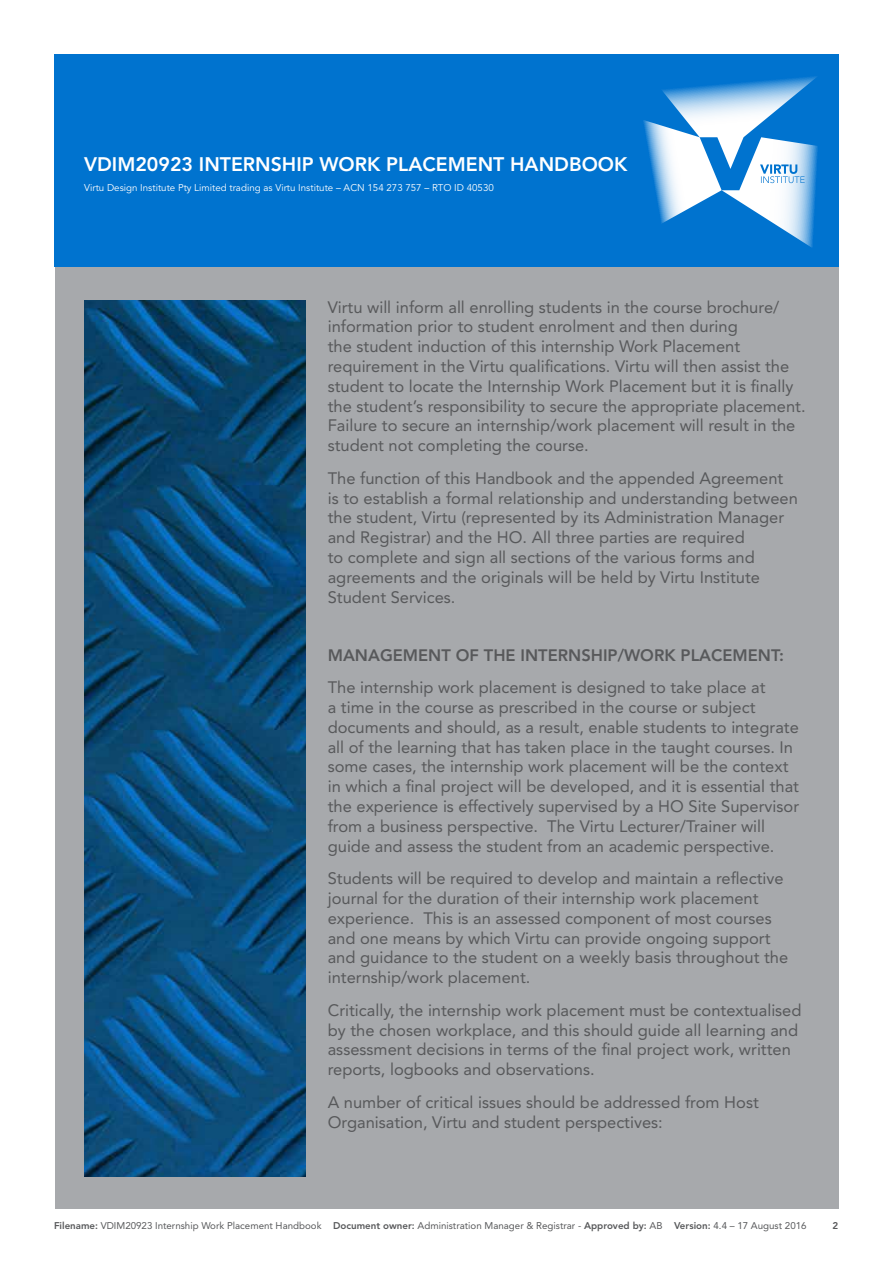
<style>
.page{position:relative;width:893px;height:1263px;background:#fff}
.page>*{position:absolute;margin:0;border:0;box-sizing:border-box;transform-origin:0 0}
.t1{font:800 19.5px "Avenir LT Std";color:#fff}
.t2{font:16.5px/19.8px "Avenir LT Std";color:#58595b}
.t3{font:800 16.5px "Avenir LT Std";color:#58595b}
.t4{font:9.75px "Avenir LT Std";color:#58595b}
.t5{font:9.75px "Avenir LT Std";color:#fff}
.t6{font:800 9.75px "Avenir LT Std";color:#58595b}
.s1{font-weight:800}
</style>
<div class="page">
<div style="left:55px;top:267px;width:783px;height:941px;background:#a7a9ac"></div>
<img style="left:84px;top:301px;width:221px;height:876px">
<div style="left:54px;top:54px;width:785px;height:213px;background:#0073cf"></div>
<svg style="left:643px;top:76px;width:175px;height:172px"></svg>
<p class="t1" style="left:84px;top:152px;width:545px">VDIM20923 INTERNSHIP WORK PLACEMENT HANDBOOK</p>
<p class="t5" style="left:84px;top:182px;width:411px">Virtu Design Institute Pty Limited trading as Virtu Institute – ACN 154 273 757 – RTO ID 40530</p>
<p class="t2" style="left:328px;top:297px;width:479px">Virtu will inform all enrolling students in the course brochure/ information prior to student enrolment and then during<br>the student induction of this internship Work Placement requirement in the Virtu qualifications. Virtu will then assist the student to locate the Internship Work Placement but it is finally the student’s responsibility to secure the appropriate placement.<br>Failure to secure an internship/work placement will result in the student not completing the course.</p>
<p class="t2" style="left:328px;top:468px;width:472px">The function of this Handbook and the appended Agreement is to establish a formal relationship and understanding between the student, Virtu (represented by its Administration Manager and Registrar) and the HO. All three parties are required<br>to complete and sign all sections of the various forms and agreements and the originals will be held by Virtu Institute Student Services.</p>
<p class="t3" style="left:328px;top:645px;width:458px">MANAGEMENT OF THE INTERNSHIP/WORK PLACEMENT:</p>
<p class="t2" style="left:328px;top:678px;width:473px">The internship work placement is designed to take place at<br>a time in the course as prescribed in the course or subject documents and should, as a result, enable students to integrate all of the learning that has taken place in the taught courses. In some cases, the internship work placement will be the context in which a final project will be developed, and it is essential that the experience is effectively supervised by a HO Site Supervisor from a business perspective. The Virtu Lecturer/Trainer will guide and assess the student from an academic perspective.</p>
<p class="t2" style="left:328px;top:869px;width:462px">Students will be required to develop and maintain a reflective journal for the duration of their internship work placement experience. This is an assessed component of most courses and one means by which Virtu can provide ongoing support and guidance to the student on a weekly basis throughout the internship/work placement.</p>
<p class="t2" style="left:328px;top:1000px;width:475px">Critically, the internship work placement must be contextualised by the chosen workplace, and this should guide all learning and assessment decisions in terms of the final project work, written reports, logbooks and observations.</p>
<p class="t2" style="left:328px;top:1092px;width:433px">A number of critical issues should be addressed from Host<br>Organisation, Virtu and student perspectives:</p>
<p class="t4" style="left:54px;top:1220px;width:754px"><span class="s1">Filename:</span> VDIM20923 Internship Work Placement Handbook <span class="s1">Document owner:</span> Administration Manager &amp; Registrar - <span class="s1">Approved by:</span> AB <span class="s1">Version:</span> 4.4 – 17 August 2016</p>
<p class="t6" style="left:832px;top:1220px;width:7px">2</p>
</div>
